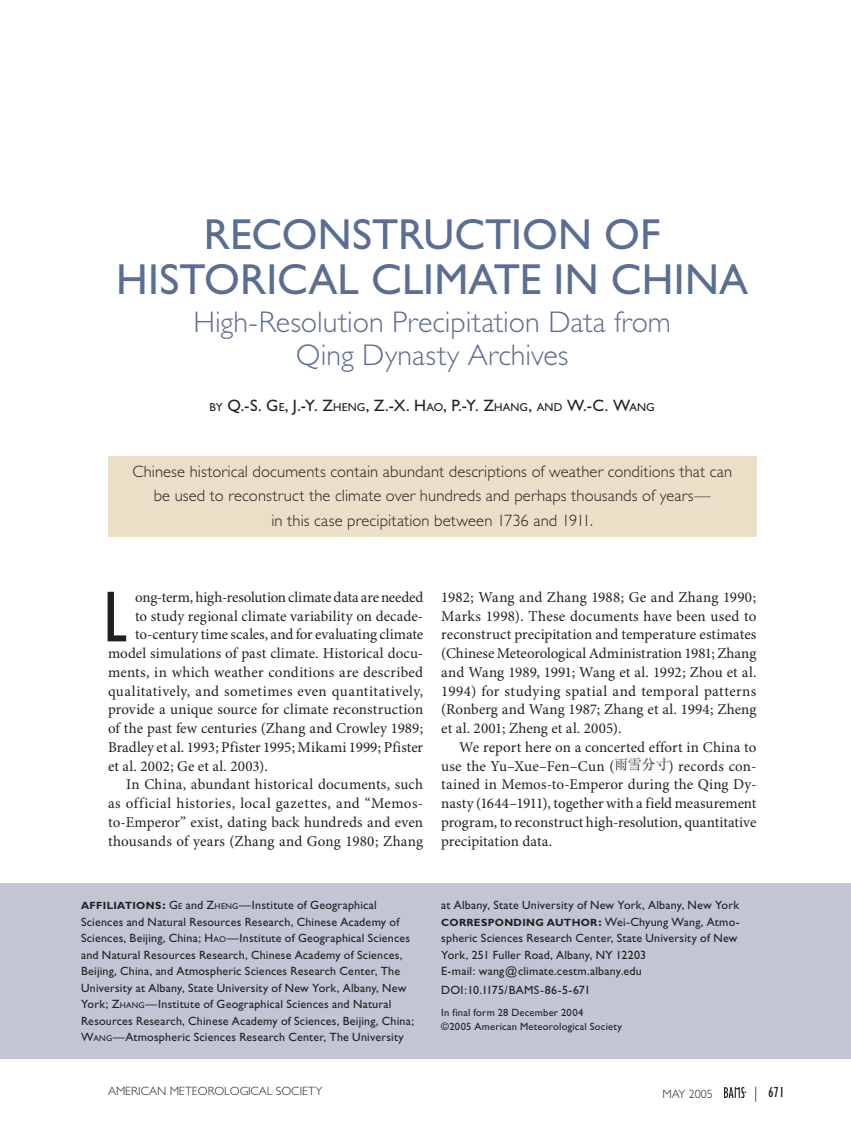
<style>
.page{position:relative;width:851px;height:1134px;background:#fff}
.page>*{position:absolute;margin:0;border:0;box-sizing:border-box;transform-origin:0 0}
.t1{font:condensed 74.25px "Gill Sans";color:#231f20}
.t2{font:43.5px/45px "Gill Sans";color:#5a6e93;text-align:center}
.t3{font:300 30px/33px "Gill Sans";color:#5a6e93;text-align:center}
.t4{font:300 16.5px/24.8px "Gill Sans";letter-spacing:.01em;color:#231f20;text-align:center}
.t5{font:16.5px "Gill Sans";color:#231f20}
.t6{font:15px/18.8px "Minion Pro";letter-spacing:.01em;color:#231f20;text-align:justify}
.t7{font:15px "Minion Pro";letter-spacing:-.015em;color:#231f20}
.t8{font:15px "Minion Pro";letter-spacing:.03em;color:#231f20}
.t9{font:condensed 15px "Gill Sans";color:#231f20}
.t10{font:12px/16.5px "Gill Sans";letter-spacing:.015em;color:#231f20}
.t11{font:300 12px "Gill Sans";color:#231f20}
.t12{font:10.5px/13.5px "Gill Sans";letter-spacing:.025em;color:#231f20}
.s1{font-size:11.55px}
.s2{font-weight:700;font-size:10.5px}
.s3{font-weight:700}
.s4{font-size:8.4px}
.s5{font-weight:300;font-stretch:normal}
</style>
<div class="page">
<div style="left:0;top:884px;width:850px;height:175px;background:#c1c5d4"></div>
<div style="left:108px;top:456px;width:648px;height:81px;background:#ecdfc7"></div>
<img style="left:614px;top:757px;width:54px;height:16px">
<svg style="left:724px;top:1087px;width:22px;height:11px"></svg>
<h2 class="t2" style="left:116px;top:217px;width:633px">RECONSTRUCTION OF<br>HISTORICAL CLIMATE IN CHINA</h2>
<h3 class="t3" style="left:193px;top:309px;width:479px">High-Resolution Precipitation Data from<br>Qing Dynasty Archives</h3>
<p class="t5" style="left:210px;top:400px;width:446px"><span class="s1">BY</span> Q.-S. G<span class="s1">E</span>, J.-Y. Z<span class="s1">HENG</span>, Z.-X. H<span class="s1">AO</span>, P.-Y. Z<span class="s1">HANG</span>, <span class="s1">AND</span> W.-C. W<span class="s1">ANG</span></p>
<p class="t4" style="left:132px;top:461px;width:601px">Chinese historical documents contain abundant descriptions of weather conditions that can be used to reconstruct the climate over hundreds and perhaps thousands of years—<br>in this case precipitation between 1736 and 1911.</p>
<h1 class="t1" style="left:103px;top:591px;width:25px">L</h1>
<p class="t7" style="left:135px;top:591px;width:290px">ong-term, high-resolution climate data are needed</p>
<p class="t6" style="left:135px;top:608px;width:290px">to study regional climate variability on decade-</p>
<p class="t6" style="left:135px;top:626px;width:290px">to-century time scales, and for evaluating climate</p>
<p class="t6" style="left:108px;top:645px;width:316px">model simulations of past climate. Historical docu-</p>
<p class="t6" style="left:108px;top:664px;width:317px">ments, in which weather conditions are described</p>
<p class="t6" style="left:108px;top:683px;width:316px">qualitatively, and sometimes even quantitatively,</p>
<p class="t6" style="left:108px;top:701px;width:316px">provide a unique source for climate reconstruction</p>
<p class="t6" style="left:108px;top:720px;width:317px">of the past few centuries (Zhang and Crowley 1989;</p>
<p class="t6" style="left:108px;top:739px;width:316px">Bradley et al. 1993; Pfister 1995; Mikami 1999; Pfister</p>
<p class="t6" style="left:108px;top:758px;width:161px">et al. 2002; Ge et al. 2003).</p>
<p class="t6" style="left:126px;top:776px;width:298px">In China, abundant historical documents, such</p>
<p class="t8" style="left:108px;top:797px;width:317px">as official histories, local gazettes, and “Memos-</p>
<p class="t6" style="left:108px;top:814px;width:316px">to-Emperor” exist, dating back hundreds and even</p>
<p class="t6" style="left:108px;top:833px;width:317px">thousands of years (Zhang and Gong 1980; Zhang</p>
<p class="t6" style="left:441px;top:589px;width:317px">1982; Wang and Zhang 1988; Ge and Zhang 1990; Marks 1998). These documents have been used to reconstruct precipitation and temperature estimates (Chinese Meteorological Administration 1981; Zhang and Wang 1989, 1991; Wang et al. 1992; Zhou et al.<br>1994) for studying spatial and temporal patterns (Ronberg and Wang 1987; Zhang et al. 1994; Zheng et al. 2001; Zheng et al. 2005).</p>
<p class="t6" style="left:441px;top:739px;width:317px;text-indent:18px">We report here on a concerted effort in China to use the Yu–Xue–Fen–Cun (</p>
<p class="t6" style="left:441px;top:758px;width:317px;text-indent:227px">) records con&shy;tained in Memos-to-Emperor during the Qing Dy&shy;nasty (1644–1911), together with a field measurement program, to reconstruct high-resolution, quantitative precipitation data.</p>
<p class="t10" style="left:81px;top:898px;width:334px"><span class="s2">AFFILIATIONS</span><span class="s3">:</span> G<span class="s4">E</span> and Z<span class="s4">HENG</span>—Institute of Geographical Sciences and Natural Resources Research, Chinese Academy of Sciences, Beijing, China; H<span class="s4">AO</span>—Institute of Geographical Sciences and Natural Resources Research, Chinese Academy of Sciences, Beijing, China, and Atmospheric Sciences Research Center, The University at Albany, State University of New York, Albany, New York; Z<span class="s4">HANG</span>—Institute of Geographical Sciences and Natural Resources Research, Chinese Academy of Sciences, Beijing, China; W<span class="s4">ANG</span>—Atmospheric Sciences Research Center, The University</p>
<p class="t10" style="left:441px;top:898px;width:300px">at Albany, State University of New York, Albany, New York <span class="s2">CORRESPONDING AUTHOR</span><span class="s3">:</span> Wei-Chyung Wang, Atmo&shy;spheric Sciences Research Center, State University of New York, 251 Fuller Road, Albany, NY 12203<br>E-mail: wang@climate.cestm.albany.edu</p>
<p class="t10" style="left:441px;top:983px;width:151px">DOI:10.1175/BAMS-86-5-671</p>
<p class="t12" style="left:441px;top:1007px;width:182px">In final form 28 December 2004<br>©2005 American Meteorological Society</p>
<p class="t11" style="left:108px;top:1087px;width:216px">AMERICAN METEOROLOGICAL SOCIETY</p>
<p class="t11" style="left:662px;top:1090px;width:52px">MAY 2005</p>
<p class="t9" style="left:754px;top:1087px;width:32px"><span class="s5">|</span> 671</p>
</div>
